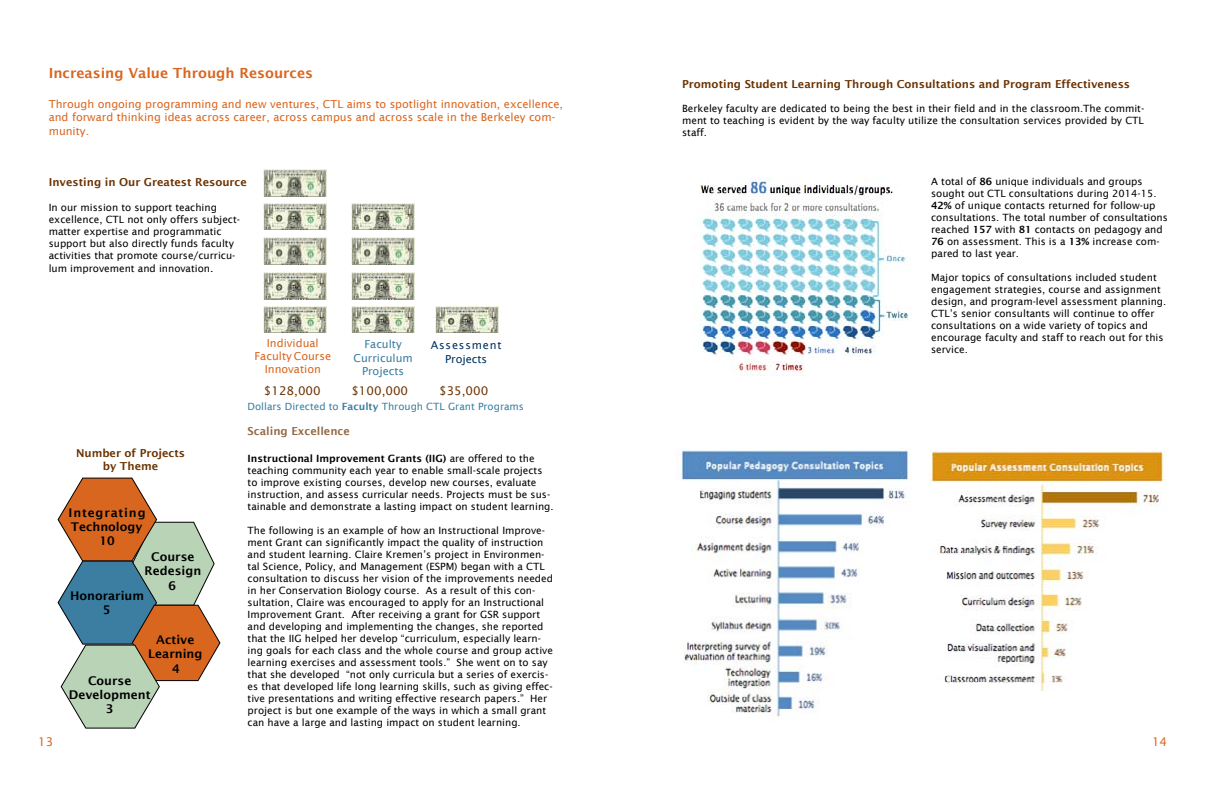
<style>
.page{position:relative;width:1224px;height:792px;background:#fff}
.page>*{position:absolute;margin:0;border:0;box-sizing:border-box;transform-origin:0 0}
.t1{font:700 14px "Lucida Grande";color:#d9661f}
.t2{font:600 12px/14.4px "Lucida Sans";color:#000;text-align:center}
.t3{font:600 12px/14.4px "Lucida Sans";letter-spacing:.035em;color:#000;text-align:center}
.t4{font:12px "Lucida Sans";color:#6c3302}
.t5{font:12px "Lucida Sans";color:#d9661f}
.t6{font:11px/13.2px "Lucida Sans";color:#d9661f}
.t7{font:600 11px/13.2px "Lucida Sans";color:#6c3302;text-align:center}
.t8{font:11px/14.4px "Lucida Sans";color:#3b7ea1;text-align:center}
.t9{font:11px/13.2px "Lucida Sans";letter-spacing:.075em;color:#003262;text-align:center}
.t10{font:600 11px "Lucida Sans";color:#946a46}
.t11{font:10px/12px "Lucida Sans";color:#000}
.t12{font:10px "Lucida Sans";color:#3b7ea1}
.s1{font-size:11px}
.s2{font-weight:600}
</style>
<div class="page">
<svg style="left:57px;top:477px;width:164px;height:252px"></svg>
<img style="left:693px;top:177px;width:216px;height:199px">
<img style="left:678px;top:450px;width:234px;height:267px">
<img style="left:929px;top:451px;width:237px;height:240px">
<img style="left:264px;top:306px;width:63px;height:26px">
<img style="left:351px;top:306px;width:64px;height:26px">
<img style="left:351px;top:273px;width:64px;height:26px">
<img style="left:436px;top:306px;width:63px;height:26px">
<img style="left:264px;top:238px;width:63px;height:26px">
<img style="left:264px;top:273px;width:63px;height:26px">
<img style="left:264px;top:204px;width:63px;height:26px">
<img style="left:351px;top:238px;width:64px;height:26px">
<img style="left:351px;top:204px;width:64px;height:26px">
<img style="left:264px;top:170px;width:63px;height:26px">
<h1 class="t1" style="left:49px;top:62px;width:266px">Increasing Value Through Resources</h1>
<p class="t6" style="left:49px;top:98px;width:516px">Through ongoing programming and new ventures, CTL aims to spotlight innovation, excellence, and forward thinking ideas across career, across campus and across scale in the Berkeley com&shy;munity.</p>
<p class="t7" style="left:49px;top:175px;width:200px">Investing in Our Greatest Resource</p>
<p class="t11" style="left:49px;top:201px;width:193px">In our mission to support teaching excellence, CTL not only offers subject&shy;matter expertise and programmatic support but also directly funds faculty activities that promote course/curricu-</p>
<p class="t11" style="left:49px;top:262px;width:166px">lum improvement and innovation<span class="s1">.</span></p>
<p class="t6" style="left:254px;top:336px;width:78px;text-align:center">Individual<br>Faculty Course<br>Innovation</p>
<p class="t8" style="left:353px;top:337px;width:61px">Faculty<br>Curriculum</p>
<p class="t8" style="left:362px;top:364px;width:44px">Projects</p>
<p class="t9" style="left:431px;top:339px;width:72px">Assessment<br>Projects</p>
<p class="t4" style="left:264px;top:384px;width:58px">$128,000</p>
<p class="t4" style="left:351px;top:384px;width:58px">$100,000</p>
<p class="t4" style="left:439px;top:383px;width:51px">$35,000</p>
<p class="t7" style="left:76px;top:447px;width:111px">Number of Projects by Theme</p>
<p class="t3" style="left:69px;top:505px;width:78px">Integrating<br>Technology<br>10</p>
<p class="t2" style="left:144px;top:549px;width:58px">Course<br>Redesign<br>6</p>
<p class="t2" style="left:70px;top:588px;width:75px">Honorarium<br>5</p>
<p class="t2" style="left:148px;top:632px;width:56px">Active<br>Learning<br>4</p>
<p class="t2" style="left:69px;top:673px;width:83px">Course<br>Development<br>3</p>
<p class="t12" style="left:248px;top:401px;width:278px">Dollars Directed to <span class="s2">Faculty</span> Through CTL Grant Programs</p>
<p class="t10" style="left:248px;top:425px;width:104px">Scaling Excellence</p>
<p class="t11" style="left:248px;top:452px;width:308px"><span class="s2">Instructional Improvement Grants (IIG)</span> are offered to the teaching community each year to enable small-scale projects to improve existing courses, develop new courses, evaluate instruction, and assess curricular needs. Projects must be sus&shy;tainable and demonstrate a lasting impact on student learning.</p>
<p class="t11" style="left:248px;top:524px;width:307px">The following is an example of how an Instructional Improve&shy;ment Grant can significantly impact the quality of instruction and student learning. Claire Kremen’s project in Environmen&shy;tal Science, Policy, and Management (ESPM) began with a CTL consultation to discuss her vision of the improvements needed in her Conservation Biology course. As a result of this con&shy;sultation, Claire was encouraged to apply for an Instructional Improvement Grant. After receiving a grant for GSR support and developing and implementing the changes, she reported that the IIG helped her develop “curriculum, especially learn&shy;ing goals for each class and the whole course and group active learning exercises and assessment tools.” She went on to say that she developed “not only curricula but a series of exercis&shy;es that developed life long learning skills, such as giving effec&shy;tive presentations and writing effective research papers.” Her project is but one example of the ways in which a small grant can have a large and lasting impact on student learning.</p>
<p class="t7" style="left:682px;top:77px;width:449px">Promoting Student Learning Through Consultations and Program Effectiveness</p>
<p class="t11" style="left:682px;top:102px;width:464px;text-align:justify">Berkeley faculty are dedicated to being the best in their field and in the classroom.The commit&shy;ment to teaching is evident by the way faculty utilize the consultation services provided by CTL staff.</p>
<p class="t11" style="left:931px;top:175px;width:238px">A total of <span class="s2">86</span> unique individuals and groups sought out CTL consultations during 2014-15.<br><span class="s2">42%</span> of unique contacts returned for follow-up consultations. The total number of consultations reached <span class="s2">157</span> with <span class="s2">81</span> contacts on pedagogy and <span class="s2">76</span> on assessment. This is a <span class="s2">13%</span> increase com&shy;pared to last year.</p>
<p class="t11" style="left:931px;top:271px;width:237px">Major topics of consultations included student engagement strategies, course and assignment design, and program-level assessment planning.<br>CTL’s senior consultants will continue to offer consultations on a wide variety of topics and encourage faculty and staff to reach out for this service.</p>
<p class="t5" style="left:38px;top:735px;width:17px">13</p>
<p class="t5" style="left:1152px;top:735px;width:17px">14</p>
</div>
